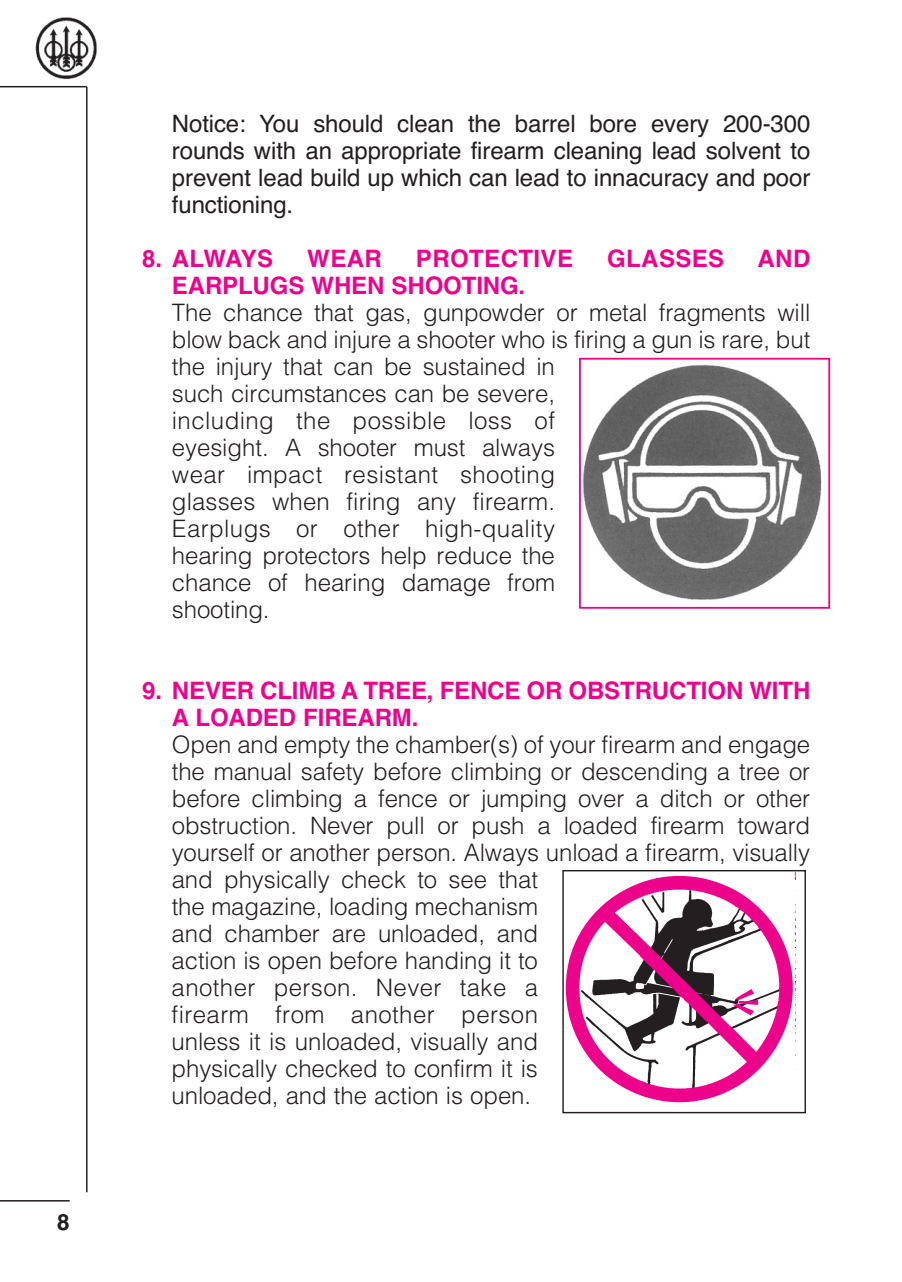
<style>
.page{position:relative;width:902px;height:1282px;background:#fff}
.page>*{position:absolute;margin:0;border:0;box-sizing:border-box;transform-origin:0 0}
.t1{font:300 24px/27px "Helvetica";letter-spacing:-.005em;color:#231f20}
.t2{font:24px/27px "Helvetica";letter-spacing:-.005em;color:#231f20;text-align:justify}
.t3{font:700 24px/27px "Helvetica";letter-spacing:-.005em;color:#ed028c}
.t4{font:700 24px "Helvetica";letter-spacing:.015em;color:#ed028c}
.t5{font:700 22.5px "Helvetica";color:#231f20}
</style>
<div class="page">
<img style="left:565px;top:875px;width:228px;height:228px">
<div style="left:562px;top:870px;width:243px;height:243px;border:1px solid #231f20"></div>
<hr style="left:0;top:1200px;width:70px;height:1px;background:#231f20">
<img style="left:35px;top:17px;width:62px;height:63px">
<hr style="left:86px;top:87px;width:1px;height:1105px;background:#231f20">
<hr style="left:0;top:86px;width:87px;height:1px;background:#231f20">
<img style="left:583px;top:364px;width:239px;height:236px">
<div style="left:578px;top:358px;width:251px;height:251px;border:2px solid #ed028c"></div>
<p class="t5" style="left:57px;top:1209px;width:14px">8</p>
<p class="t2" style="left:172px;top:110px;width:639px">Notice: You should clean the barrel bore every 200-300 rounds with an appropriate firearm cleaning lead solvent to prevent lead build up which can lead to innacuracy and poor functioning.</p>
<p class="t3" style="left:142px;top:245px;width:132px">8. ALWAYS</p>
<p class="t3" style="left:307px;top:245px;width:76px">WEAR</p>
<p class="t4" style="left:415px;top:244px;width:158px">PROTECTIVE</p>
<p class="t4" style="left:606px;top:244px;width:119px">GLASSES</p>
<p class="t3" style="left:757px;top:245px;width:54px">AND</p>
<p class="t3" style="left:172px;top:272px;width:355px">EARPLUGS WHEN SHOOTING.</p>
<p class="t1" style="left:172px;top:298px;width:639px">The chance that gas, gunpowder or metal fragments will blow back and injure a shooter who is firing a gun is rare, but the injury that can be sustained in<br>such circumstances can be severe,<br>including the possible loss of<br>eyesight. A shooter must always<br>wear impact resistant shooting<br>glasses when firing any firearm.<br>Earplugs or other high-quality<br>hearing protectors help reduce the<br>chance of hearing damage from<br>shooting.</p>
<p class="t3" style="left:172px;top:677px;width:639px;text-indent:-30px">9. NEVER CLIMB A TREE, FENCE OR OBSTRUCTION WITH<br>A LOADED FIREARM.</p>
<p class="t1" style="left:171px;top:730px;width:640px">Open and empty the chamber(s) of your firearm and engage the manual safety before climbing or descending a tree or before climbing a fence or jumping over a ditch or other obstruction. Never pull or push a loaded firearm toward yourself or another person. Always unload a firearm, visually and physically check to see that<br>the magazine, loading mechanism<br>and chamber are unloaded, and<br>action is open before handing it to<br>another person. Never take a<br>firearm from another person<br>unless it is unloaded, visually and<br>physically checked to confirm it is<br>unloaded, and the action is open.</p>
</div>
